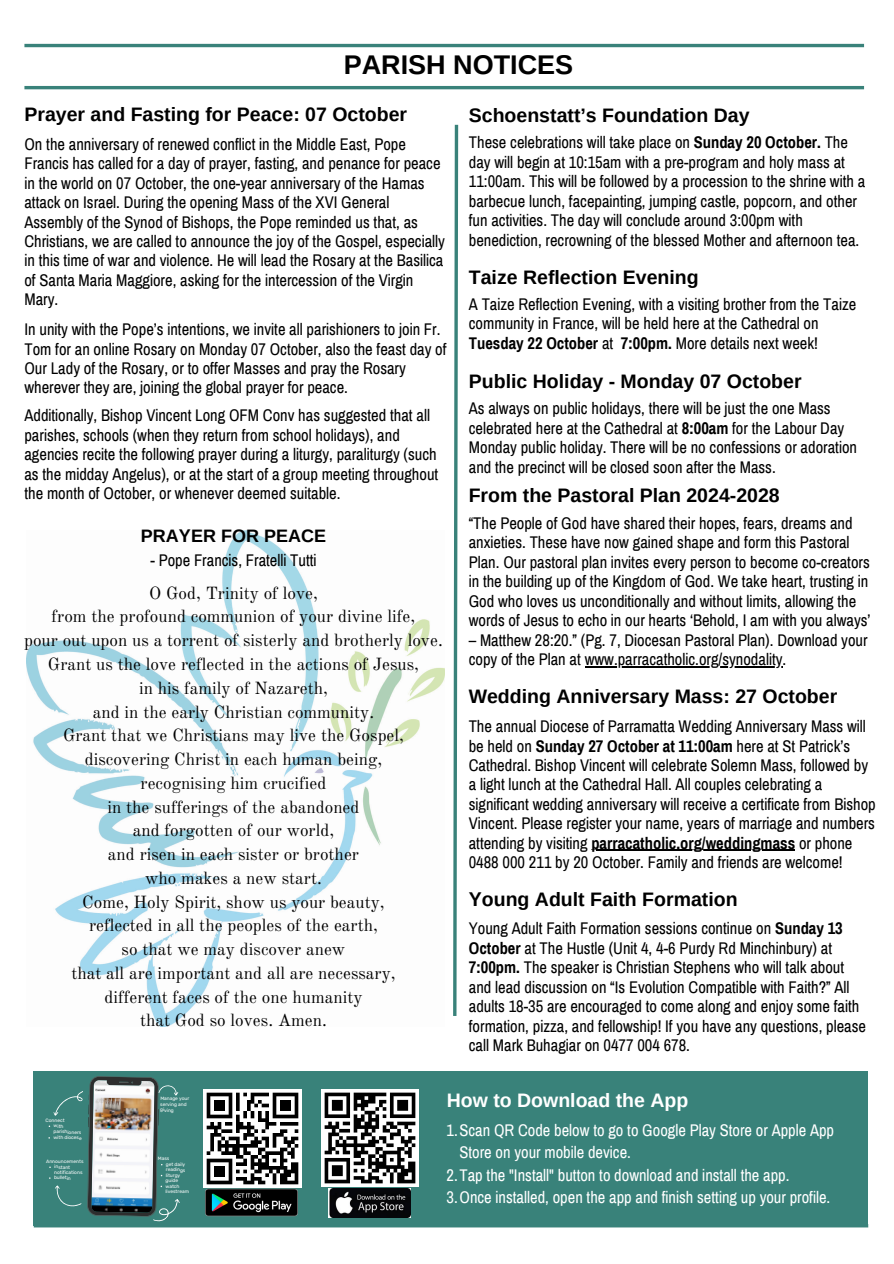
<style>
.page{position:relative;width:894px;height:1264px;background:#fff}
.page>*{position:absolute;margin:0;border:0;box-sizing:border-box;transform-origin:0 0}
.t1{font:700 27px "Arimo";color:#000}
.t2{font:700 19.5px "Arimo";color:#000}
.t3{font:700 19.5px "Arimo";color:#fff}
.t4{font:700 18px "Arimo";color:#000}
.t5{font:700 17.7px "Arimo";color:#fff}
.t6{font:17.25px/23.7px "Old Standard";color:#000;text-align:center}
.t7{font:16.5px/19.5px "Archivo Narrow";color:#000}
.t8{font:16.5px/22.5px "Archivo Narrow";color:#fff}
.t9{font:4.8px/5.4px "Rubik";color:#fff}
.s1{font-weight:700}
</style>
<div class="page">
<hr style="left:24px;top:44px;width:839px;height:3px;background:#39827a">
<hr style="left:24px;top:86px;width:839px;height:3px;background:#39827a">
<svg style="left:453px;top:124px;width:6px;height:892px"></svg>
<hr style="left:34px;top:1223px;width:834px;height:4px;background:#39827a">
<div style="left:34px;top:1071px;width:833px;height:154px;background:#39827a"></div>
<img style="left:48px;top:1076px;width:132px;height:146px">
<img style="left:203px;top:1089px;width:98px;height:97px">
<img style="left:205px;top:1187px;width:92px;height:29px">
<img style="left:321px;top:1089px;width:97px;height:96px">
<img style="left:328px;top:1188px;width:82px;height:28px">
<img style="left:26px;top:531px;width:419px;height:495px">
<hr style="left:584px;top:666px;width:198px;height:1px;background:#000">
<hr style="left:591px;top:849px;width:204px;height:2px;background:#000">
<h3 class="t1" style="left:343px;top:50px;width:231px">PARISH NOTICES</h3>
<p class="t2" style="left:24px;top:104px;width:384px">Prayer and Fasting for Peace: 07 October</p>
<p class="t7" style="left:24px;top:135px;width:422px">On the anniversary of renewed conflict in the Middle East, Pope Francis has called for a day of prayer, fasting, and penance for peace in the world on 07 October, the one-year anniversary of the Hamas attack on Israel. During the opening Mass of the XVI General Assembly of the Synod of Bishops, the Pope reminded us that, as Christians, we are called to announce the joy of the Gospel, especially in this time of war and violence. He will lead the Rosary at the Basilica of Santa Maria Maggiore, asking for the intercession of the Virgin Mary.</p>
<p class="t7" style="left:24px;top:320px;width:423px">In unity with the Pope’s intentions, we invite all parishioners to join Fr.<br>Tom for an online Rosary on Monday 07 October, also the feast day of Our Lady of the Rosary, or to offer Masses and pray the Rosary wherever they are, joining the global prayer for peace.</p>
<p class="t7" style="left:24px;top:406px;width:415px">Additionally, Bishop Vincent Long OFM Conv has suggested that all parishes, schools (when they return from school holidays), and agencies recite the following prayer during a liturgy, paraliturgy (such as the midday Angelus), or at the start of a group meeting throughout the month of October, or whenever deemed suitable.</p>
<p class="t4" style="left:141px;top:526px;width:186px">PRAYER FOR PEACE</p>
<p class="t7" style="left:150px;top:550px;width:168px">- Pope Francis, Fratelli Tutti</p>
<p class="t6" style="left:24px;top:581px;width:420px">O God, Trinity of love,<br>from the profound communion of your divine life,<br>pour out upon us a torrent of sisterly and brotherly love.<br>Grant us the love reflected in the actions of Jesus,<br>in his family of Nazareth,<br>and in the early Christian community.<br>Grant that we Christians may live the Gospel, discovering Christ in each human being,<br>recognising him crucified<br>in the sufferings of the abandoned<br>and forgotten of our world,<br>and risen in each sister or brother<br>who makes a new start.<br>Come, Holy Spirit, show us your beauty,<br>reflected in all the peoples of the earth,<br>so that we may discover anew<br>that all are important and all are necessary,<br>different faces of the one humanity<br>that God so loves. Amen.</p>
<p class="t2" style="left:468px;top:105px;width:282px">Schoenstatt’s Foundation Day</p>
<p class="t7" style="left:468px;top:133px;width:398px">These celebrations will take place on <span class="s1">Sunday 20 October.</span> The day will begin at 10:15am with a pre-program and holy mass at 11:00am. This will be followed by a procession to the shrine with a barbecue lunch, facepainting, jumping castle, popcorn, and other fun activities. The day will conclude around 3:00pm with benediction, recrowning of the blessed Mother and afternoon tea.</p>
<p class="t2" style="left:468px;top:266px;width:231px">Taize Reflection Evening</p>
<p class="t7" style="left:468px;top:294px;width:389px">A Taize Reflection Evening, with a visiting brother from the Taize community in France, will be held here at the Cathedral on<br><span class="s1">Tuesday 22 October</span> at <span class="s1">7:00pm.</span> More details next week!</p>
<p class="t2" style="left:468px;top:370px;width:334px">Public Holiday - Monday 07 October</p>
<p class="t7" style="left:468px;top:399px;width:389px">As always on public holidays, there will be just the one Mass celebrated here at the Cathedral at <span class="s1">8:00am</span> for the Labour Day Monday public holiday. There will be no confessions or adoration and the precinct will be closed soon after the Mass.</p>
<p class="t2" style="left:468px;top:484px;width:312px">From the Pastoral Plan 2024-2028</p>
<p class="t7" style="left:468px;top:513px;width:403px">“The People of God have shared their hopes, fears, dreams and anxieties. These have now gained shape and form this Pastoral Plan. Our pastoral plan invites every person to become co-creators in the building up of the Kingdom of God. We take heart, trusting in God who loves us unconditionally and without limits, allowing the words of Jesus to echo in our hearts ‘Behold, I am with you always’</p>
<p class="t7" style="left:468px;top:630px;width:400px">– Matthew 28:20.” (Pg. 7, Diocesan Pastoral Plan). Download your copy of the Plan at www.parracatholic.org/synodality.</p>
<p class="t2" style="left:468px;top:685px;width:370px">Wedding Anniversary Mass: 27 October</p>
<p class="t7" style="left:468px;top:717px;width:408px">The annual Diocese of Parramatta Wedding Anniversary Mass will be held on <span class="s1">Sunday 27 October at 11:00am</span> here at St Patrick’s Cathedral. Bishop Vincent will celebrate Solemn Mass, followed by a light lunch at the Cathedral Hall. All couples celebrating a significant wedding anniversary will receive a certificate from Bishop Vincent. Please register your name, years of marriage and numbers attending by visiting <span class="s1">parracatholic.org/weddingmass</span> or phone</p>
<p class="t7" style="left:468px;top:852px;width:375px">0488 000 211 by 20 October. Family and friends are welcome!</p>
<p class="t2" style="left:468px;top:888px;width:270px">Young Adult Faith Formation</p>
<p class="t7" style="left:468px;top:918px;width:398px">Young Adult Faith Formation sessions continue on <span class="s1">Sunday 13<br>October</span> at The Hustle (Unit 4, 4-6 Purdy Rd Minchinbury) at <span class="s1">7:00pm.</span> The speaker is Christian Stephens who will talk about and lead discussion on “Is Evolution Compatible with Faith?” All adults 18-35 are encouraged to come along and enjoy some faith formation, pizza, and fellowship! If you have any questions, please call Mark Buhagiar on 0477 004 678.</p>
<h2 class="t9" style="left:46px;top:1117px;width:21px;rotate:1deg">Connect</h2>
<h3 class="t9" style="left:54px;top:1122px;width:29px;line-height:5.8px;rotate:1deg">with parishioners</h3>
<h2 class="t9" style="left:53px;top:1134px;width:30px;rotate:1deg">with diocese</h2>
<p class="t9" style="left:46px;top:1158px;width:39px;rotate:1deg">Announcements</p>
<h2 class="t9" style="left:54px;top:1164px;width:30px;rotate:1deg">instant notifications</h2>
<h3 class="t9" style="left:54px;top:1174px;width:18px;rotate:1deg">bulletin</h3>
<h3 class="t9" style="left:160px;top:1095px;width:31px;line-height:5.8px;rotate:1deg">Manage your serving and giving</h3>
<h3 class="t9" style="left:158px;top:1155px;width:13px;rotate:1deg">Mass</h3>
<h3 class="t9" style="left:166px;top:1161px;width:21px;rotate:1deg">get daily readings</h3>
<h3 class="t9" style="left:166px;top:1172px;width:16px;rotate:1deg">liturgy guide</h3>
<h3 class="t9" style="left:165px;top:1183px;width:25px;rotate:1deg">watch livestream</h3>
<h2 class="t3" style="left:446px;top:1089px;width:243px">How to Download the App</h2>
<h3 class="t8" style="left:459px;top:1118px;width:376px;text-indent:-13px">1.Scan QR Code below to go to Google Play Store or Apple App<br>Store on your mobile device.</h3>
<p class="t8" style="left:446px;top:1163px;width:344px">2.Tap the "Install" button to download and install the app.</p>
<p class="t8" style="left:446px;top:1186px;width:385px">3.Once installed, open the app and finish setting up your profile.</p>
<h1 class="t5" style="left:550px;top:1099px;width:227px">Gift Shop Sale ends today!</h1>
</div>
